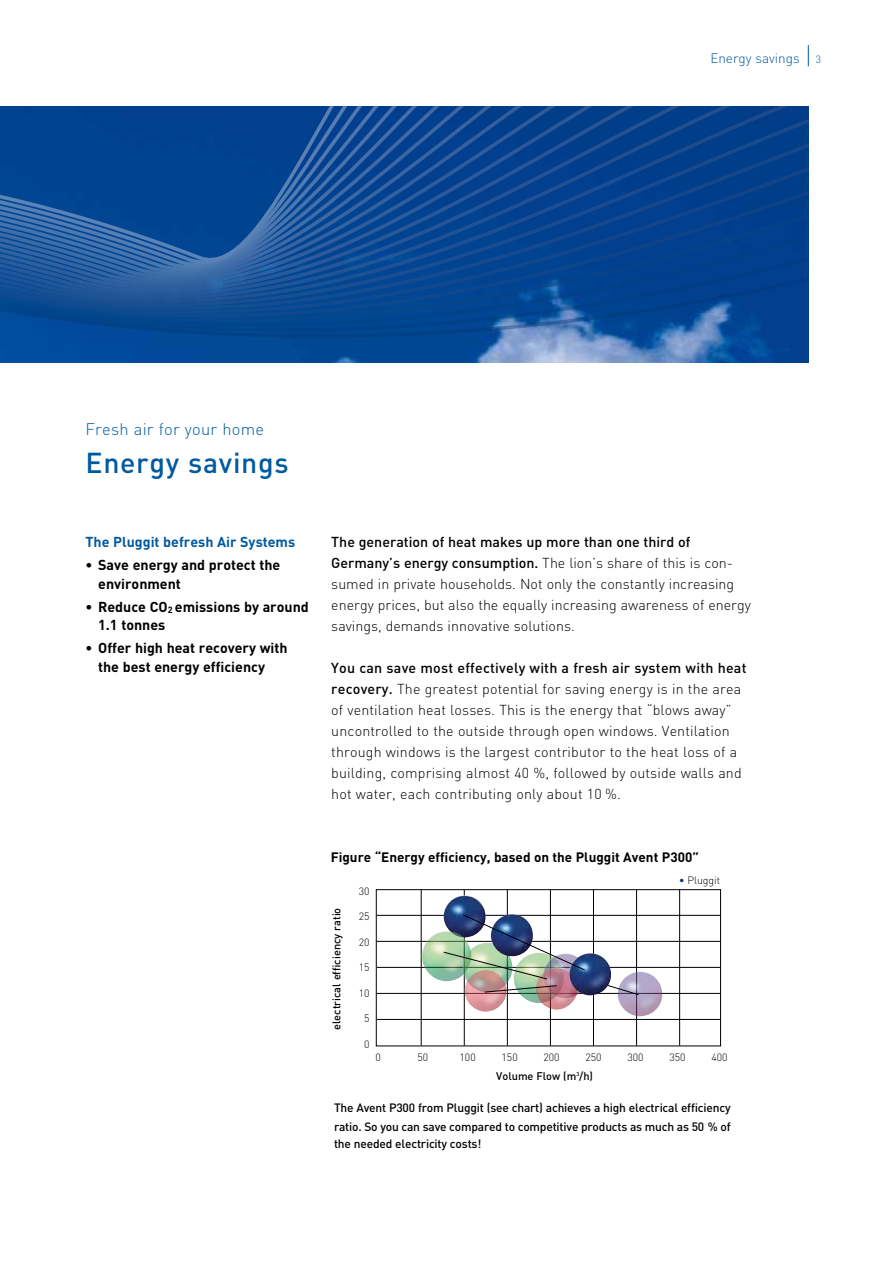
<style>
.page{position:relative;width:893px;height:1263px;background:#fff}
.page>*{position:absolute;margin:0;border:0;box-sizing:border-box;transform-origin:0 0}
.t1{font:500 28.5px "DIN";letter-spacing:.025em;color:#005aa1}
.t2{font:300 16.5px "DIN";letter-spacing:.015em;color:#005aa1}
.t3{font:300 14.25px/21px "DIN";letter-spacing:.01em;color:#000}
.t4{font:700 14.25px/18.8px "DIN";color:#000}
.t5{font:700 14.25px "DIN";color:#005aa1}
.t6{font:700 13.5px "DIN";color:#000}
.t7{font:300 13.5px "DIN";color:#005aa1}
.t8{font:500 12px/18.8px "DIN";letter-spacing:-.015em;color:#000}
.t9{font:500 10.95px "DIN";color:#000}
.t10{font:300 10.5px "DIN";color:#000}
.t11{font:300 10.5px "DIN";color:#005aa1}
.s1{font-weight:500}
.s2{font-weight:500;color:#003772}
</style>
<div class="page">
<svg style="left:808px;top:45px;width:1px;height:21px"></svg>
<svg style="left:0;top:350px;width:808px;height:5px;background:#2461a7"></svg>
<svg style="left:0;top:345px;width:808px;height:5px;background:#215fa5"></svg>
<svg style="left:0;top:340px;width:808px;height:5px;background:#1f5da4"></svg>
<svg style="left:0;top:335px;width:808px;height:5px;background:#1a59a0"></svg>
<svg style="left:0;top:330px;width:808px;height:5px;background:#14539b"></svg>
<svg style="left:0;top:325px;width:808px;height:5px;background:#0e4f97"></svg>
<svg style="left:0;top:320px;width:808px;height:5px;background:#0a4c94"></svg>
<svg style="left:0;top:315px;width:808px;height:5px;background:#094a93"></svg>
<svg style="left:0;top:107px;width:808px;height:208px;background:#0c4892"></svg>
<div style="left:376px;top:889px;width:345px;height:157px;border:1px solid #000"></div>
<hr style="left:377px;top:915px;width:344px;height:1px;background:#000">
<hr style="left:377px;top:941px;width:344px;height:1px;background:#000">
<hr style="left:377px;top:967px;width:344px;height:1px;background:#000">
<hr style="left:377px;top:993px;width:344px;height:1px;background:#000">
<hr style="left:377px;top:1019px;width:344px;height:1px;background:#000">
<hr style="left:421px;top:889px;width:1px;height:156px;background:#000">
<hr style="left:464px;top:889px;width:1px;height:156px;background:#000">
<hr style="left:507px;top:889px;width:1px;height:156px;background:#000">
<hr style="left:550px;top:889px;width:1px;height:156px;background:#000">
<hr style="left:593px;top:889px;width:1px;height:156px;background:#000">
<hr style="left:636px;top:889px;width:1px;height:156px;background:#000">
<hr style="left:679px;top:889px;width:1px;height:156px;background:#000">
<img style="left:444px;top:895px;width:42px;height:18px">
<img style="left:422px;top:931px;width:21px;height:50px">
<img style="left:521px;top:995px;width:15px;height:8px">
<img style="left:618px;top:972px;width:44px;height:44px">
<img style="left:465px;top:995px;width:42px;height:16px">
<img style="left:536px;top:995px;width:41px;height:14px">
<img style="left:443px;top:913px;width:196px;height:82px">
<p class="t7" style="left:710px;top:50px;width:91px">Energy savings</p>
<p class="t11" style="left:816px;top:53px;width:7px">3</p>
<p class="t2" style="left:85px;top:419px;width:180px">Fresh air for your home</p>
<h1 class="t1" style="left:85px;top:444px;width:205px">Energy savings</h1>
<p class="t5" style="left:85px;top:532px;width:211px">The Pluggit befresh Air Systems</p>
<p class="t4" style="left:98px;top:554px;width:184px;text-indent:-13px">• Save energy and protect the environment</p>
<p class="t4" style="left:98px;top:596px;width:212px;text-indent:-13px">• Reduce CO<sub>2</sub> emissions by around<br>1.1 tonnes</p>
<p class="t4" style="left:98px;top:638px;width:191px;text-indent:-13px">• Offer high heat recovery with the best energy efficiency</p>
<p class="t3" style="left:331px;top:531px;width:421px"><span class="s1">The generation of heat makes up more than one third of Germany’s energy consumption.</span> The lion’s share of this is con&shy;sumed in private households. Not only the constantly increasing energy prices, but also the equally increasing awareness of energy savings, demands innovative solutions.</p>
<p class="t3" style="left:331px;top:657px;width:417px"><span class="s1">You can save most effectively with a fresh air system with heat recovery.</span> The greatest potential for saving energy is in the area of ventilation heat losses. This is the energy that “blows away” uncontrolled to the outside through open windows. Ventilation through windows is the largest contributor to the heat loss of a building, comprising almost 40 %, followed by outside walls and hot water, each contributing only about 10 %.</p>
<p class="t6" style="left:331px;top:848px;width:370px">Figure “Energy efficiency, based on the Pluggit Avent P300”</p>
<p class="t9" style="left:329px;top:1029px;width:124px;rotate:-90deg">electrical efficiency ratio</p>
<p class="t10" style="left:359px;top:884px;width:12px">30</p>
<p class="t10" style="left:359px;top:910px;width:12px">25</p>
<p class="t10" style="left:359px;top:935px;width:12px">20</p>
<p class="t10" style="left:359px;top:961px;width:12px">15</p>
<p class="t10" style="left:359px;top:986px;width:12px">10</p>
<p class="t10" style="left:364px;top:1012px;width:7px">5</p>
<p class="t10" style="left:364px;top:1037px;width:7px">0</p>
<p class="t10" style="left:679px;top:874px;width:42px"><span class="s2">•</span> Pluggit</p>
<p class="t10" style="left:376px;top:1050px;width:7px">0</p>
<p class="t10" style="left:418px;top:1050px;width:12px">50</p>
<p class="t10" style="left:460px;top:1050px;width:18px">100</p>
<p class="t10" style="left:502px;top:1050px;width:18px">150</p>
<p class="t10" style="left:544px;top:1050px;width:18px">200</p>
<p class="t10" style="left:585px;top:1050px;width:18px">250</p>
<p class="t10" style="left:627px;top:1050px;width:18px">300</p>
<p class="t10" style="left:669px;top:1050px;width:18px">350</p>
<p class="t10" style="left:711px;top:1050px;width:18px">400</p>
<p class="t9" style="left:496px;top:1068px;width:98px">Volume Flow (m<sup>3</sup>/h)</p>
<p class="t8" style="left:334px;top:1098px;width:398px">The Avent P300 from Pluggit (see chart) achieves a high electrical efficiency ratio. So you can save compared to competitive products as much as 50 % of</p>
<p class="t8" style="left:334px;top:1133px;width:149px">the needed electricity costs!</p>
</div>
